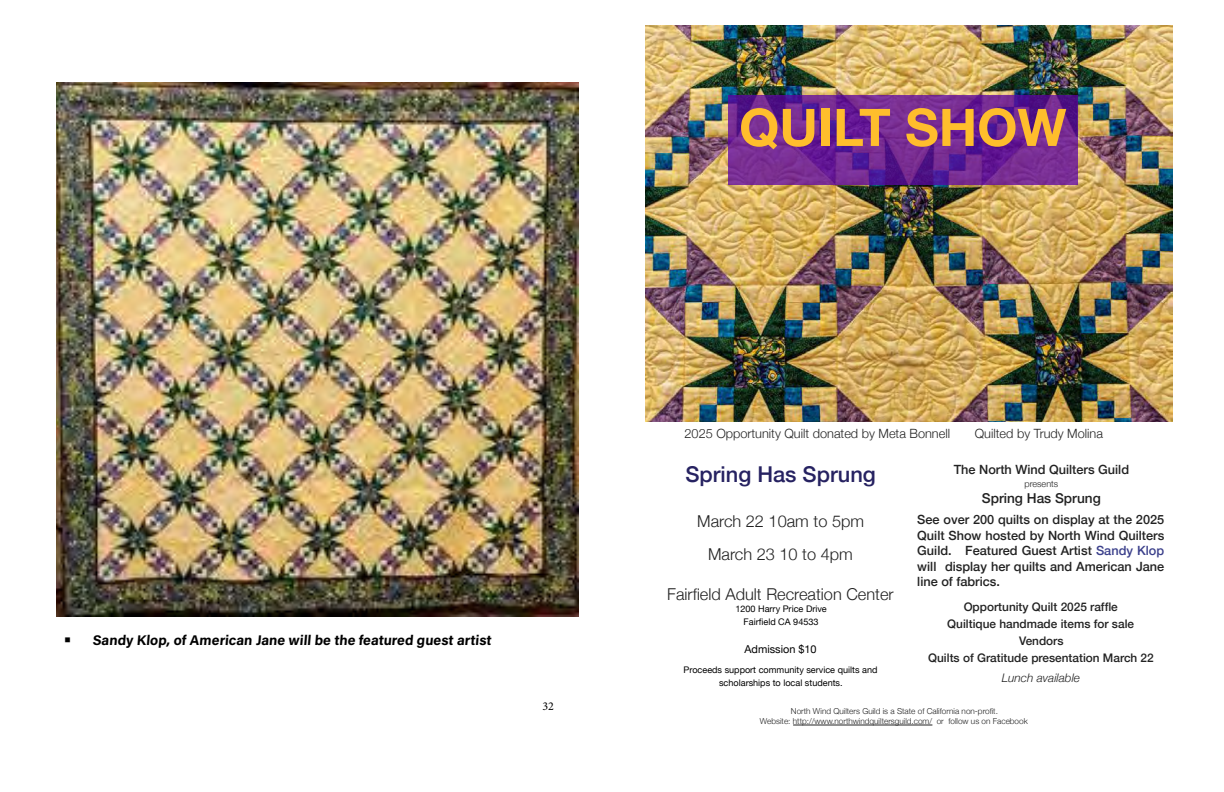
<style>
.page{position:relative;width:1224px;height:792px;background:#fff}
.page>*{position:absolute;margin:0;border:0;box-sizing:border-box;transform-origin:0 0}
.t1{font:700 51.8px "Helvetica Neue";color:#ffbe2c}
.t2{font:500 21.8px "Helvetica Neue";color:#262261}
.t3{font:300 16.4px/32.7px "Helvetica Neue";color:#222;text-align:center}
.t4{font:700 14px "Acumin Pro";color:#000}
.t5{font:500 13.6px "Helvetica Neue";color:#222}
.t6{font:500 12.7px/15.5px "Helvetica Neue";color:#222;text-align:justify}
.t7{font:300 12.7px "Helvetica Neue";color:#222}
.t8{font:12px "Minion Pro";color:#000}
.t9{font:500 11.8px/17.3px "Helvetica Neue";color:#222;text-align:center}
.t10{font:italic 300 11.8px "Helvetica Neue";color:#222}
.t11{font:10.9px "Helvetica Neue";color:#000}
.t12{font:9.1px/12.7px "Helvetica Neue";color:#000;text-align:center}
.t13{font:300 9.1px "Helvetica Neue";color:#222}
.t14{font:300 8.2px/10px "Helvetica Neue";color:#222;text-align:center}
.s1{font-size:20px}
.s2{color:#3b408b}
</style>
<div class="page">
<img style="left:56px;top:82px;width:523px;height:534px">
<img style="left:645px;top:26px;width:528px;height:396px">
<div style="left:728px;top:95px;width:350px;height:89px;background:#5c05a3;opacity:.76"></div>
<hr style="left:793px;top:725px;width:139px;height:1px;background:#222">
<p class="t4" style="left:64px;top:631px;width:431px"><span class="s1">•</span> Sandy Klop, of American Jane will be the featured guest artist</p>
<p class="t8" style="left:542px;top:698px;width:13px">32</p>
<h1 class="t1" style="left:739px;top:87px;width:329px">QUILT SHOW</h1>
<p class="t7" style="left:685px;top:423px;width:267px">2025 Opportunity Quilt donated by Meta Bonnell</p>
<p class="t7" style="left:975px;top:423px;width:130px">Quilted by Trudy Molina</p>
<h2 class="t2" style="left:685px;top:457px;width:192px">Spring Has Sprung</h2>
<p class="t3" style="left:697px;top:504px;width:168px">March 22 10am to 5pm<br>March 23 10 to 4pm</p>
<p class="t3" style="left:667px;top:576px;width:228px">FairÞeld Adult Recreation Center</p>
<p class="t12" style="left:735px;top:603px;width:93px">1200 Harry Price Drive<br>FairÞeld CA 94533</p>
<p class="t11" style="left:745px;top:642px;width:74px">Admission $10</p>
<p class="t12" style="left:684px;top:664px;width:195px">Proceeds support community service quilts and scholarships to local students.</p>
<p class="t6" style="left:954px;top:461px;width:177px">The North Wind Quilters Guild</p>
<p class="t13" style="left:1025px;top:476px;width:35px">presents</p>
<p class="t5" style="left:982px;top:488px;width:120px">Spring Has Sprung</p>
<p class="t6" style="left:917px;top:511px;width:249px">See over 200 quilts on display at the 2025<br>Quilt Show hosted by North Wind Quilters Guild. Featured Guest Artist <span class="s2">Sandy Klop </span>will display her quilts and American Jane line of fabrics.</p>
<p class="t9" style="left:928px;top:597px;width:227px">Opportunity Quilt 2025 rafße<br>Quiltique handmade items for sale<br>Vendors<br>Quilts of Gratitude presentation March 22</p>
<p class="t10" style="left:1002px;top:669px;width:80px">Lunch available</p>
<p class="t14" style="left:760px;top:706px;width:269px">North Wind Quilters Guild is a State of California non-proÞt.<br>Website: http://www.northwindquiltersguild.com/ or follow us on Facebook</p>
</div>
